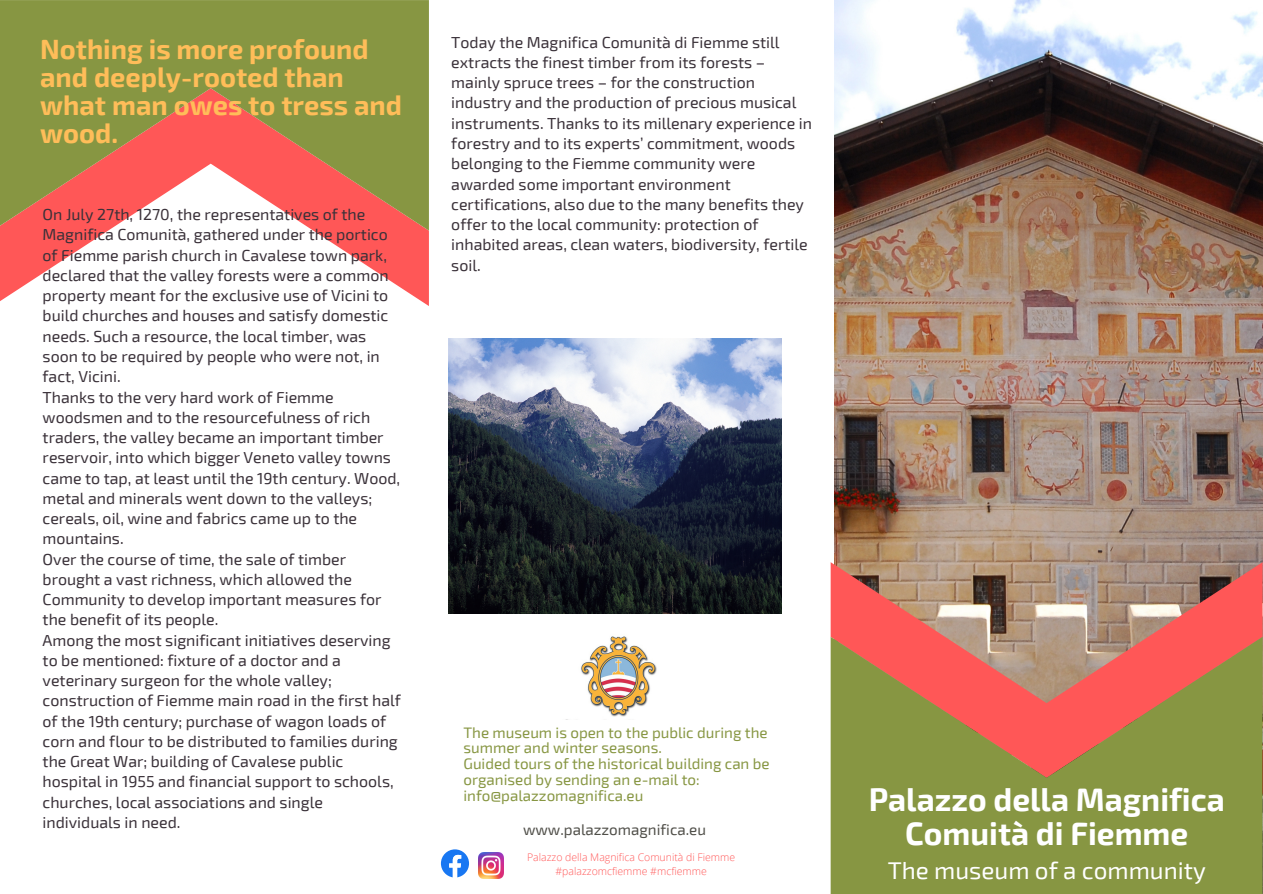
<style>
.page{position:relative;width:1263px;height:894px;background:#fff}
.page>*{position:absolute;margin:0;border:0;box-sizing:border-box;transform-origin:0 0}
.t1{font:700 31.8px/33.8px "Exo 2";color:#fff;text-align:center}
.t2{font:700 27.3px/28px "Exo 2";color:#ffbd59}
.t3{font:24.15px "Exo 2";color:#fff}
.t4{font:15.9px/20.2px "Exo 2";color:#3a3139}
.t5{font:15.15px/15.8px "Exo 2";color:#879642}
.t6{font:15.15px "Exo 2";color:#504f49}
.t7{font:300 10.5px/14px "Open Sans";color:#ff5757;text-align:center}
</style>
<div class="page">
<img style="left:834px;top:0;width:429px;height:893px">
<svg style="left:831px;top:562px;width:431px;height:74px;background:#bf8275"></svg>
<svg style="left:831px;top:636px;width:431px;height:257px;background:#a3884a"></svg>
<svg style="left:0;top:230px;width:429px;height:76px"></svg>
<svg style="left:0;top:0;width:429px;height:230px;background:#ac8d54"></svg>
<img style="left:449px;top:338px;width:333px;height:275px">
<img style="left:581px;top:636px;width:76px;height:81px">
<svg style="left:441px;top:849px;width:28px;height:28px"></svg>
<img style="left:478px;top:852px;width:26px;height:25px">
<h2 class="t2" style="left:40px;top:33px;width:363px">Nothing is more profound and deeply-rooted than what man owes to tress and wood.</h2>
<p class="t4" style="left:43px;top:204px;width:360px">On July 27th, 1270, the representatives of the Magnifica Comunità, gathered under the portico of Fiemme parish church in Cavalese town park, declared that the valley forests were a common property meant for the exclusive use of Vicini to build churches and houses and satisfy domestic needs. Such a resource, the local timber, was soon to be required by people who were not, in fact, Vicini.<br>Thanks to the very hard work of Fiemme woodsmen and to the resourcefulness of rich traders, the valley became an important timber reservoir, into which bigger Veneto valley towns came to tap, at least until the 19th century. Wood, metal and minerals went down to the valleys; cereals, oil, wine and fabrics came up to the mountains.<br>Over the course of time, the sale of timber brought a vast richness, which allowed the Community to develop important measures for the benefit of its people.<br>Among the most significant initiatives deserving to be mentioned: fixture of a doctor and a veterinary surgeon for the whole valley; construction of Fiemme main road in the first half of the 19th century; purchase of wagon loads of corn and flour to be distributed to families during the Great War; building of Cavalese public hospital in 1955 and financial support to schools, churches, local associations and single individuals in need.</p>
<p class="t4" style="left:451px;top:31px;width:362px">Today the Magnifica Comunità di Fiemme still extracts the finest timber from its forests – mainly spruce trees – for the construction industry and the production of precious musical instruments. Thanks to its millenary experience in forestry and to its experts’ commitment, woods belonging to the Fiemme community were awarded some important environment certifications, also due to the many benefits they offer to the local community: protection of inhabited areas, clean waters, biodiversity, fertile soil.</p>
<p class="t5" style="left:463px;top:723px;width:308px">The museum is open to the public during the summer and winter seasons.<br>Guided tours of the historical building can be organised by sending an e-mail to: info@palazzomagnifica.eu</p>
<p class="t6" style="left:523px;top:819px;width:184px">www.palazzomagnifica.eu</p>
<p class="t7" style="left:527px;top:849px;width:209px">Palazzo della Magnifica Comunità di Fiemme #palazzomcfiemme #mcfiemme</p>
<h1 class="t1" style="left:869px;top:780px;width:358px">Palazzo della Magnifica<br>Comuità di Fiemme</h1>
<h3 class="t3" style="left:888px;top:855px;width:320px">The museum of a community</h3>
</div>
